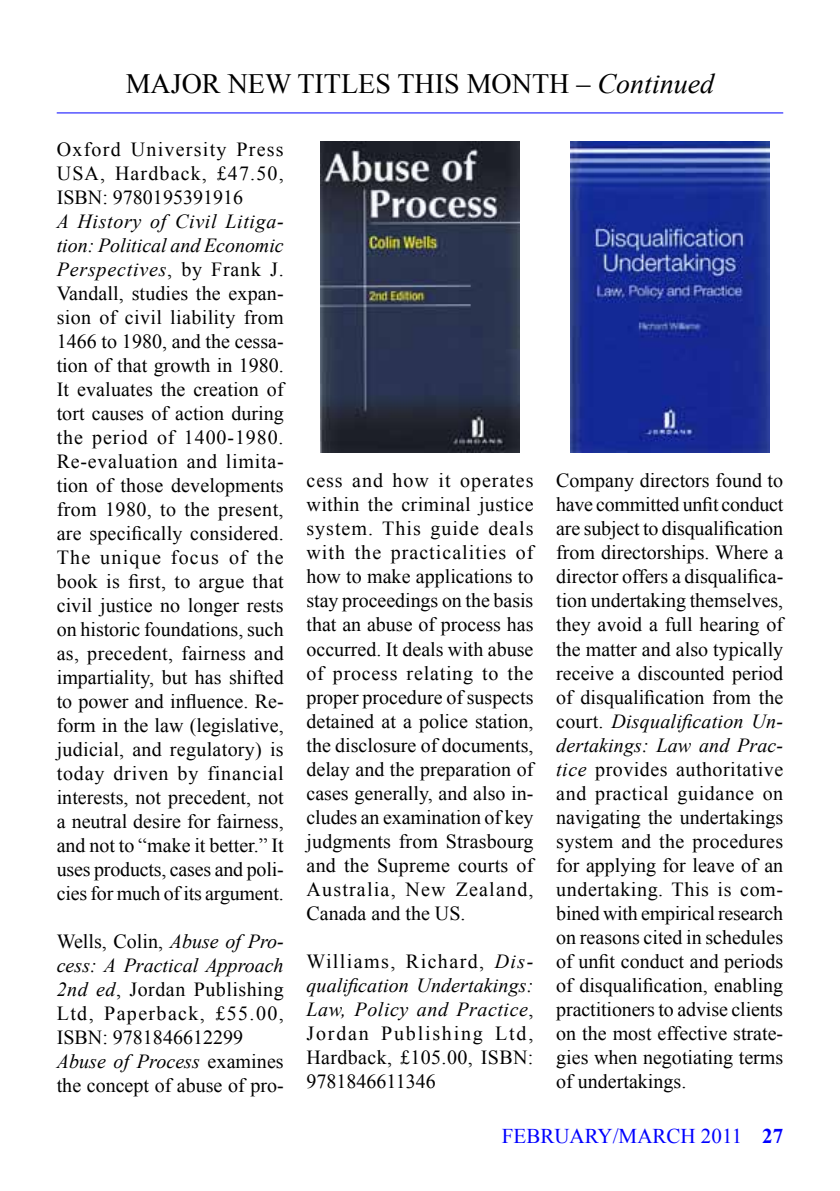
<style>
.page{position:relative;width:840px;height:1191px;background:#fff}
.page>*{position:absolute;margin:0;border:0;box-sizing:border-box;transform-origin:0 0}
.t1{font:28px "Times New Roman";color:#000}
.t2{font:21px "Times New Roman";color:#00f}
.t3{font:20px/24px "Times New Roman";color:#000;text-align:justify}
.s1{font-style:italic}
.s2{font-weight:700}
</style>
<div class="page">
<hr style="left:57px;top:112px;width:725px;height:1px;background:#00f">
<img style="left:320px;top:142px;width:199px;height:311px">
<img style="left:570px;top:142px;width:199px;height:311px">
<h1 class="t1" style="left:126px;top:65px;width:590px">MAJOR NEW TITLES THIS MONTH – <span class="s1">Continued</span></h1>
<p class="t3" style="left:57px;top:137px;width:228px">Oxford University Press USA, Hardback, £47.50, ISBN: 9780195391916</p>
<p class="t3" style="left:57px;top:209px;width:228px"><span class="s1">A History of Civil Litiga&shy;tion: Political and Economic Perspectives</span>, by Frank J.<br>Vandall, studies the expan&shy;sion of civil liability from 1466 to 1980, and the cessa&shy;tion of that growth in 1980.<br>It evaluates the creation of tort causes of action during the period of 1400-1980.<br>Re-evaluation and limita&shy;tion of those developments from 1980, to the present, are specifically considered.<br>The unique focus of the book is first, to argue that civil justice no longer rests on historic foundations, such as, precedent, fairness and impartiality, but has shifted to power and influence. Re&shy;form in the law (legislative, judicial, and regulatory) is today driven by financial interests, not precedent, not a neutral desire for fairness, and not to “make it better.” It uses products, cases and poli&shy;cies for much of its argument.</p>
<p class="t3" style="left:57px;top:929px;width:228px;text-align:left">Wells, Colin, <span class="s1">Abuse of Pro&shy;cess: A Practical Approach<br>2nd ed</span>, Jordan Publishing<br>Ltd, Paperback, £55.00,<br>ISBN: 9781846612299<br><span class="s1">Abuse of Process</span> examines the concept of abuse of pro-</p>
<p class="t3" style="left:306px;top:468px;width:228px">cess and how it operates within the criminal justice system. This guide deals with the practicalities of how to make applications to stay proceedings on the basis that an abuse of process has occurred. It deals with abuse of process relating to the proper procedure of suspects detained at a police station, the disclosure of documents, delay and the preparation of cases generally, and also in&shy;cludes an examination of key judgments from Strasbourg and the Supreme courts of Australia, New Zealand, Canada and the US.</p>
<p class="t3" style="left:306px;top:948px;width:228px">Williams, Richard, <span class="s1">Dis&shy;qualification Undertakings:<br>Law, Policy and Practice</span>, Jordan Publishing Ltd, Hardback, £105.00, ISBN:<br>9781846611346</p>
<p class="t3" style="left:556px;top:468px;width:228px">Company directors found to have committed unfit conduct are subject to disqualification from directorships. Where a director offers a disqualifica&shy;tion undertaking themselves, they avoid a full hearing of the matter and also typically receive a discounted period of disqualification from the court. <span class="s1">Disqualification Un&shy;dertakings: Law and Prac&shy;tice</span> provides authoritative and practical guidance on navigating the undertakings system and the procedures for applying for leave of an undertaking. This is com&shy;bined with empirical research on reasons cited in schedules of unfit conduct and periods of disqualification, enabling practitioners to advise clients on the most effective strate&shy;gies when negotiating terms of undertakings.</p>
<p class="t2" style="left:501px;top:1122px;width:283px">FEBRUARY/MARCH 2011 <span class="s2">27</span></p>
</div>
